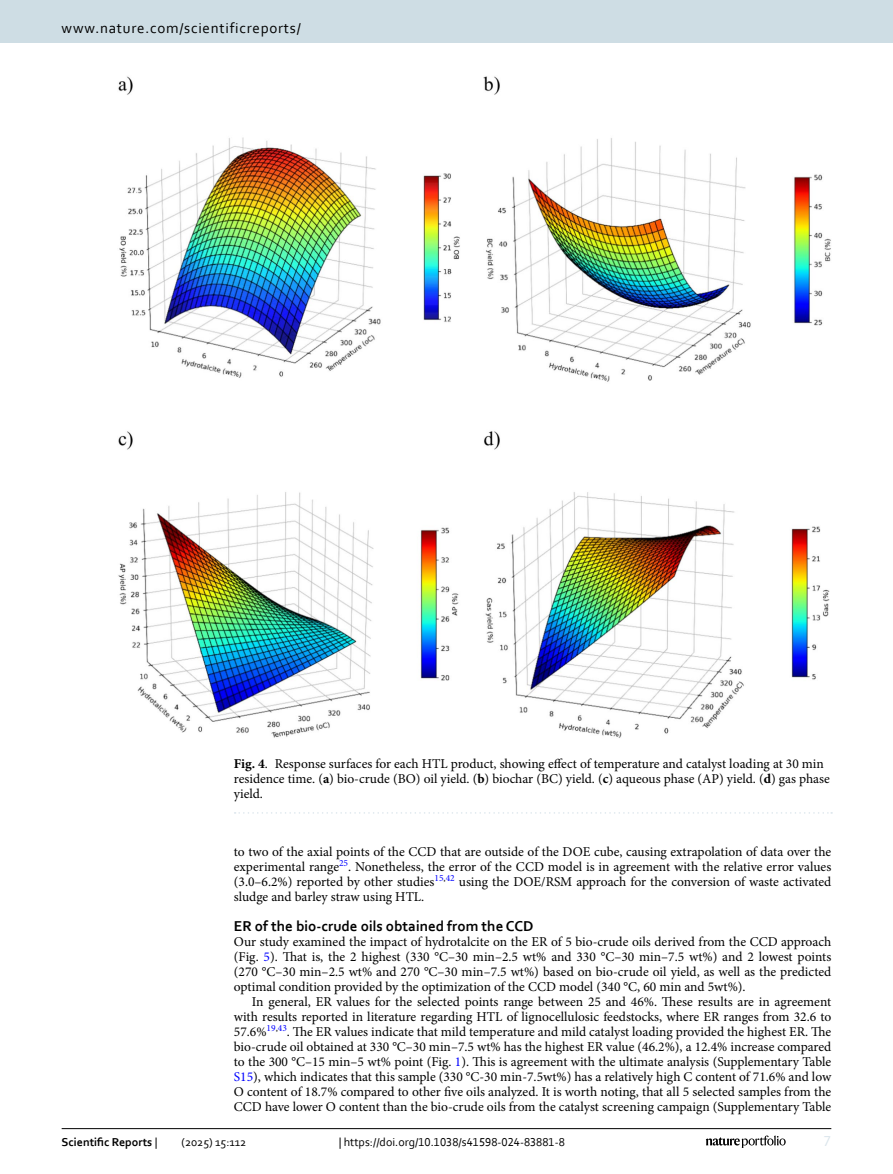
<style>
.page{position:relative;width:893px;height:1174px;background:#fff}
.page>*{position:absolute;margin:0;border:0;box-sizing:border-box;transform-origin:0 0}
.Head_2{font:700 15px "Corbel";color:#000}
.t1{font:15px "Corbel";letter-spacing:.05em;color:#000}
.t2{font:15px "Corbel";color:#d9e4eb}
.Body_Text_Indent{font:13.5px/15px "Minion Pro";color:#000;text-align:justify}
.Body_Text{font:13.5px/15px "Minion Pro";color:#000;text-align:justify}
.Figure_Caption{font:13.5px/15px "Minion Pro";color:#000}
.t3{font:12px "Corbel";color:#000}
.t4{font:700 12px "Corbel";color:#000}
.s1{font-weight:700}
.s2{color:#00f}
.s3{font-weight:400}
</style>
<div class="page">
<img style="left:118px;top:76px;width:713px;height:662px">
<svg style="left:235px;top:812px;width:597px;height:1px"></svg>
<hr style="left:62px;top:1128px;width:769px;height:1px;background:#000">
<svg style="left:706px;top:1135px;width:80px;height:12px"></svg>
<div style="left:0;top:0;width:893px;height:43px;background:#cedde4"></div>
<p class="t1" style="left:62px;top:18px;width:241px">www.nature.com/scientificreports/</p>
<p class="Figure_Caption" style="left:234px;top:756px;width:598px"><span class="s1">Fig. 4</span>. Response surfaces for each HTL product, showing effect of temperature and catalyst loading at 30 min residence time. (<span class="s1">a</span>) bio-crude (BO) oil yield. (<span class="s1">b</span>) biochar (BC) yield. (<span class="s1">c</span>) aqueous phase (AP) yield. (<span class="s1">d</span>) gas phase yield.</p>
<p class="Body_Text_Indent" style="left:234px;top:844px;width:599px">to two of the axial points of the CCD that are outside of the DOE cube, causing extrapolation of data over the experimental range<sup>25</sup>. Nonetheless, the error of the CCD model is in agreement with the relative error values (3.0–6.2%) reported by other studies<sup>15</sup><sup>,</sup><sup>42</sup> using the DOE/RSM approach for the conversion of waste activated sludge and barley straw using HTL.</p>
<p class="Head_2" style="left:234px;top:916px;width:301px">ER of the bio-crude oils obtained from the CCD</p>
<p class="Body_Text" style="left:234px;top:934px;width:599px">Our study examined the impact of hydrotalcite on the ER of 5 bio-crude oils derived from the CCD approach (Fig. <span class="s2">5</span>). That is, the 2 highest (330 °C–30 min–2.5 wt% and 330 °C–30 min–7.5 wt%) and 2 lowest points (270 °C–30 min–2.5 wt% and 270 °C–30 min–7.5 wt%) based on bio-crude oil yield, as well as the predicted optimal condition provided by the optimization of the CCD model (340 °C, 60 min and 5wt%).</p>
<p class="Body_Text_Indent" style="left:234px;top:994px;width:599px;text-indent:18px">In general, ER values for the selected points range between 25 and 46%. These results are in agreement with results reported in literature regarding HTL of lignocellulosic feedstocks, where ER ranges from 32.6 to 57.6%<sup>19</sup><sup>,</sup><sup>43</sup>. The ER values indicate that mild temperature and mild catalyst loading provided the highest ER. The bio-crude oil obtained at 330 °C–30 min–7.5 wt% has the highest ER value (46.2%), a 12.4% increase compared to the 300 °C–15 min–5 wt% point (Fig. <span class="s2">1</span>). This is agreement with the ultimate analysis (Supplementary Table <span class="s2">S15</span>), which indicates that this sample (330 °C-30 min-7.5wt%) has a relatively high C content of 71.6% and low O content of 18.7% compared to other five oils analyzed. It is worth noting, that all 5 selected samples from the CCD have lower O content than the bio-crude oils from the catalyst screening campaign (Supplementary Table</p>
<p class="t4" style="left:62px;top:1134px;width:97px">Scientific Reports <span class="s3">|</span></p>
<p class="t3" style="left:181px;top:1134px;width:66px">(2025) 15:112</p>
<p class="t3" style="left:339px;top:1134px;width:228px">| https://doi.org/10.1038/s41598-024-83881-8</p>
<p class="t2" style="left:824px;top:1132px;width:9px">7</p>
</div>
